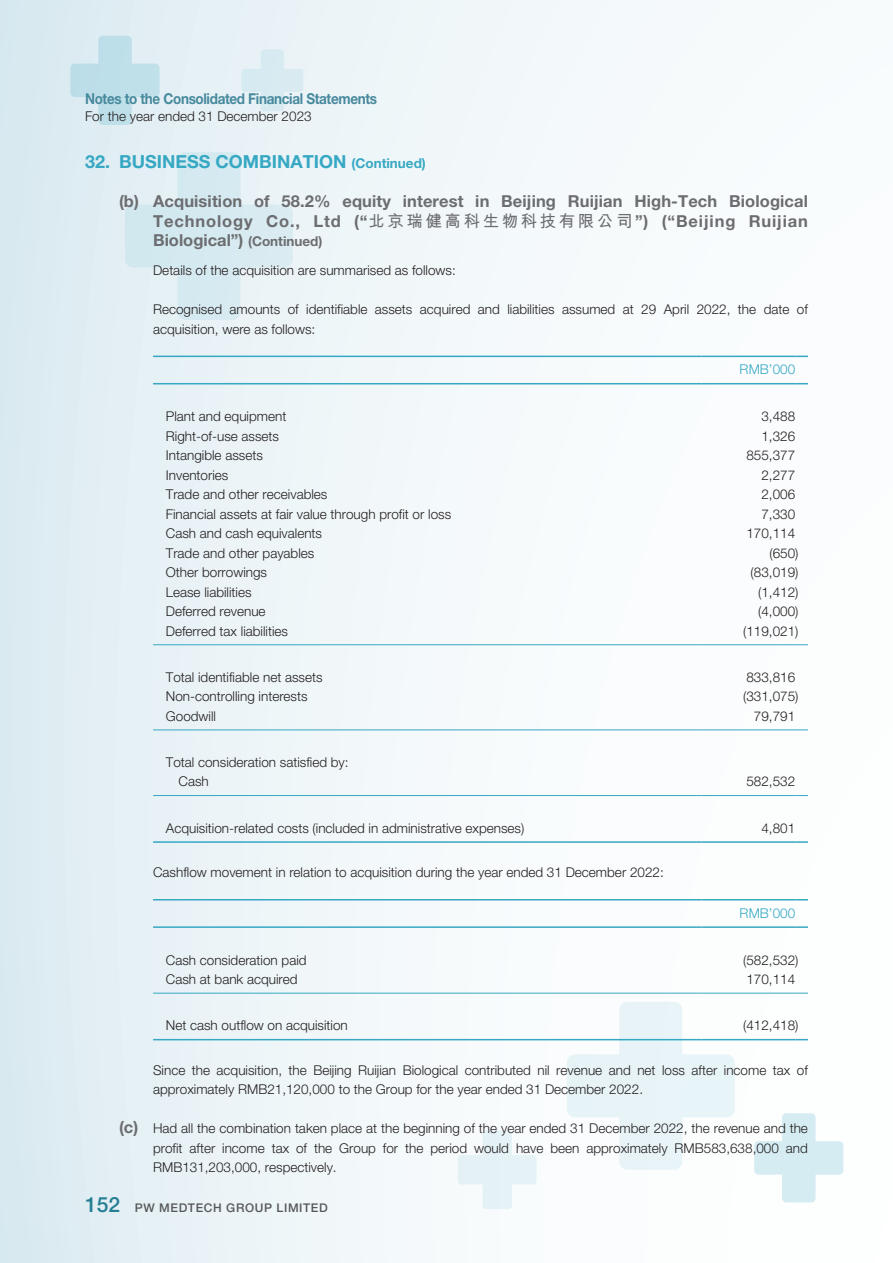
<style>
.page{position:relative;width:893px;height:1263px;background:#fff}
.page>*{position:absolute;margin:0;border:0;box-sizing:border-box;transform-origin:0 0}
.t1{font:700 18px "Helvetica Neue LT Std";color:#36a8c3}
.t2{font:700 16.5px/19.5px "Helvetica Neue LT Std";letter-spacing:.055em;color:#6c6d70;text-align:justify}
.t3{font:700 15px "Helvetica Neue LT Std";letter-spacing:-.025em;color:#47899d;scale:.9 1}
.t4{font:300 13.5px/19.5px "Helvetica Neue LT Std";color:#231f20}
.t5{font:300 13.5px "Helvetica Neue LT Std";color:#36a8c3}
.t6{font:500 12px "Helvetica Neue LT Std";letter-spacing:.05em;color:#57585a}
.s1{font-size:13.5px}
.s2{font-family:"M Hei HK"}
.s3{font-weight:700;font-size:16.5px;color:#6c6d70}
.s4{font-size:21px;color:#257f94}
</style>
<div class="page">
<div style="left:0;top:0;width:893px;height:1263px;background:linear-gradient(to right,#e0eef3,#fff)"></div>
<svg style="left:567px;top:1002px;width:168px;height:168px"></svg>
<svg style="left:754px;top:1113px;width:89px;height:89px"></svg>
<svg style="left:458px;top:1130px;width:79px;height:79px"></svg>
<svg style="left:125px;top:152px;width:168px;height:168px;background:#dcecf2"></svg>
<svg style="left:70px;top:36px;width:90px;height:89px;background:#cbe4ec"></svg>
<svg style="left:241px;top:49px;width:62px;height:62px;background:#deedf3"></svg>
<hr style="left:153px;top:644px;width:549px;height:1px;background:#36a8c3">
<hr style="left:702px;top:644px;width:93px;height:1px;background:#36a8c3">
<svg style="left:795px;top:644px;width:13px;height:1px"></svg>
<hr style="left:153px;top:729px;width:549px;height:1px;background:#36a8c3">
<hr style="left:702px;top:729px;width:93px;height:1px;background:#36a8c3">
<svg style="left:795px;top:729px;width:13px;height:1px"></svg>
<hr style="left:153px;top:795px;width:549px;height:1px;background:#36a8c3">
<hr style="left:702px;top:795px;width:93px;height:1px;background:#36a8c3">
<svg style="left:795px;top:795px;width:13px;height:1px"></svg>
<hr style="left:153px;top:841px;width:549px;height:2px;background:#36a8c3">
<hr style="left:702px;top:841px;width:93px;height:2px;background:#36a8c3">
<svg style="left:795px;top:841px;width:13px;height:2px"></svg>
<hr style="left:153px;top:383px;width:549px;height:1px;background:#36a8c3">
<hr style="left:702px;top:383px;width:93px;height:1px;background:#36a8c3">
<svg style="left:795px;top:383px;width:13px;height:1px"></svg>
<hr style="left:153px;top:356px;width:549px;height:1px;background:#36a8c3">
<hr style="left:702px;top:356px;width:93px;height:1px;background:#36a8c3">
<svg style="left:795px;top:356px;width:13px;height:1px"></svg>
<hr style="left:153px;top:993px;width:549px;height:1px;background:#36a8c3">
<hr style="left:702px;top:993px;width:93px;height:1px;background:#36a8c3">
<svg style="left:795px;top:993px;width:13px;height:1px"></svg>
<hr style="left:153px;top:1039px;width:549px;height:1px;background:#36a8c3">
<hr style="left:702px;top:1039px;width:93px;height:1px;background:#36a8c3">
<svg style="left:795px;top:1039px;width:13px;height:1px"></svg>
<hr style="left:153px;top:926px;width:549px;height:2px;background:#36a8c3">
<hr style="left:702px;top:926px;width:93px;height:2px;background:#36a8c3">
<svg style="left:795px;top:926px;width:13px;height:2px"></svg>
<hr style="left:153px;top:899px;width:549px;height:1px;background:#36a8c3">
<hr style="left:702px;top:899px;width:93px;height:1px;background:#36a8c3">
<svg style="left:795px;top:899px;width:13px;height:1px"></svg>
<p class="t3" style="left:85px;top:89px;width:326px">Notes to the Consolidated Financial Statements</p>
<p class="t4" style="left:85px;top:106px;width:228px">For the year ended 31 December 2023</p>
<h1 class="t1" style="left:85px;top:150px;width:342px">32. BUSINESS COMBINATION <span class="s1">(Continued)</span></h1>
<p class="t2" style="left:153px;top:191px;width:656px;text-indent:-34px">(b) Acquisition of 58.2% equity interest in Beijing Ruijian High-Tech Biological Technology Co., Ltd (“<span class="s2">北京瑞健高科生物科技有限公司</span>”) (“Beijing Ruijian Biological”) <span class="s1">(Continued)</span></p>
<p class="t4" style="left:153px;top:260px;width:304px">Details of the acquisition are summarised as follows:</p>
<p class="t4" style="left:153px;top:299px;width:656px">Recognised amounts of identifiable assets acquired and liabilities assumed at 29 April 2022, the date of acquisition, were as follows:</p>
<p class="t5" style="left:740px;top:361px;width:57px">RMB’000</p>
<p class="t4" style="left:166px;top:406px;width:122px">Plant and equipment</p>
<p class="t4" style="left:761px;top:406px;width:35px">3,488</p>
<p class="t4" style="left:166px;top:426px;width:115px">Right-of-use assets</p>
<p class="t4" style="left:761px;top:426px;width:35px">1,326</p>
<p class="t4" style="left:166px;top:445px;width:98px">Intangible assets</p>
<p class="t4" style="left:746px;top:445px;width:50px">855,377</p>
<p class="t4" style="left:166px;top:465px;width:64px">Inventories</p>
<p class="t4" style="left:761px;top:465px;width:35px">2,277</p>
<p class="t4" style="left:166px;top:484px;width:163px">Trade and other receivables</p>
<p class="t4" style="left:761px;top:484px;width:35px">2,006</p>
<p class="t4" style="left:166px;top:504px;width:287px">Financial assets at fair value through profit or loss</p>
<p class="t4" style="left:761px;top:504px;width:35px">7,330</p>
<p class="t4" style="left:166px;top:523px;width:158px">Cash and cash equivalents</p>
<p class="t4" style="left:746px;top:523px;width:50px">170,114</p>
<p class="t4" style="left:166px;top:543px;width:150px">Trade and other payables</p>
<p class="t4" style="left:769px;top:543px;width:31px">(650)</p>
<p class="t4" style="left:166px;top:562px;width:103px">Other borrowings</p>
<p class="t4" style="left:751px;top:562px;width:49px">(83,019)</p>
<p class="t4" style="left:166px;top:582px;width:87px">Lease liabilities</p>
<p class="t4" style="left:758px;top:582px;width:42px">(1,412)</p>
<p class="t4" style="left:166px;top:601px;width:101px">Deferred revenue</p>
<p class="t4" style="left:758px;top:601px;width:42px">(4,000)</p>
<p class="t4" style="left:166px;top:621px;width:124px">Deferred tax liabilities</p>
<p class="t4" style="left:743px;top:621px;width:57px">(119,021)</p>
<p class="t4" style="left:166px;top:667px;width:158px">Total identifiable net assets</p>
<p class="t4" style="left:746px;top:667px;width:50px">833,816</p>
<p class="t4" style="left:166px;top:686px;width:143px">Non-controlling interests</p>
<p class="t4" style="left:743px;top:686px;width:57px">(331,075)</p>
<p class="t4" style="left:166px;top:706px;width:52px">Goodwill</p>
<p class="t4" style="left:754px;top:706px;width:43px">79,791</p>
<p class="t4" style="left:179px;top:752px;width:172px;text-indent:-13px">Total consideration satisfied by:<br>Cash</p>
<p class="t4" style="left:746px;top:771px;width:50px">582,532</p>
<p class="t4" style="left:166px;top:818px;width:360px">Acquisition-related costs (included in administrative expenses)</p>
<p class="t4" style="left:761px;top:818px;width:35px">4,801</p>
<p class="t4" style="left:153px;top:862px;width:512px">Cashflow movement in relation to acquisition during the year ended 31 December 2022:</p>
<p class="t5" style="left:740px;top:905px;width:57px">RMB’000</p>
<p class="t4" style="left:166px;top:950px;width:142px">Cash consideration paid</p>
<p class="t4" style="left:743px;top:950px;width:57px">(582,532)</p>
<p class="t4" style="left:166px;top:969px;width:133px">Cash at bank acquired</p>
<p class="t4" style="left:746px;top:969px;width:50px">170,114</p>
<p class="t4" style="left:166px;top:1015px;width:184px">Net cash outflow on acquisition</p>
<p class="t4" style="left:743px;top:1015px;width:57px">(412,418)</p>
<p class="t4" style="left:153px;top:1060px;width:656px">Since the acquisition, the Beijing Ruijian Biological contributed nil revenue and net loss after income tax of approximately RMB21,120,000 to the Group for the year ended 31 December 2022.</p>
<p class="t4" style="left:153px;top:1118px;width:656px;text-align:justify;text-indent:-34px"><span class="s3">(c)</span> Had all the combination taken place at the beginning of the year ended 31 December 2022, the revenue and the profit after income tax of the Group for the period would have been approximately RMB583,638,000 and RMB131,203,000, respectively.</p>
<p class="t6" style="left:85px;top:1200px;width:244px"><span class="s4">152</span> PW MEDTECH GROUP LIMITED</p>
</div>
